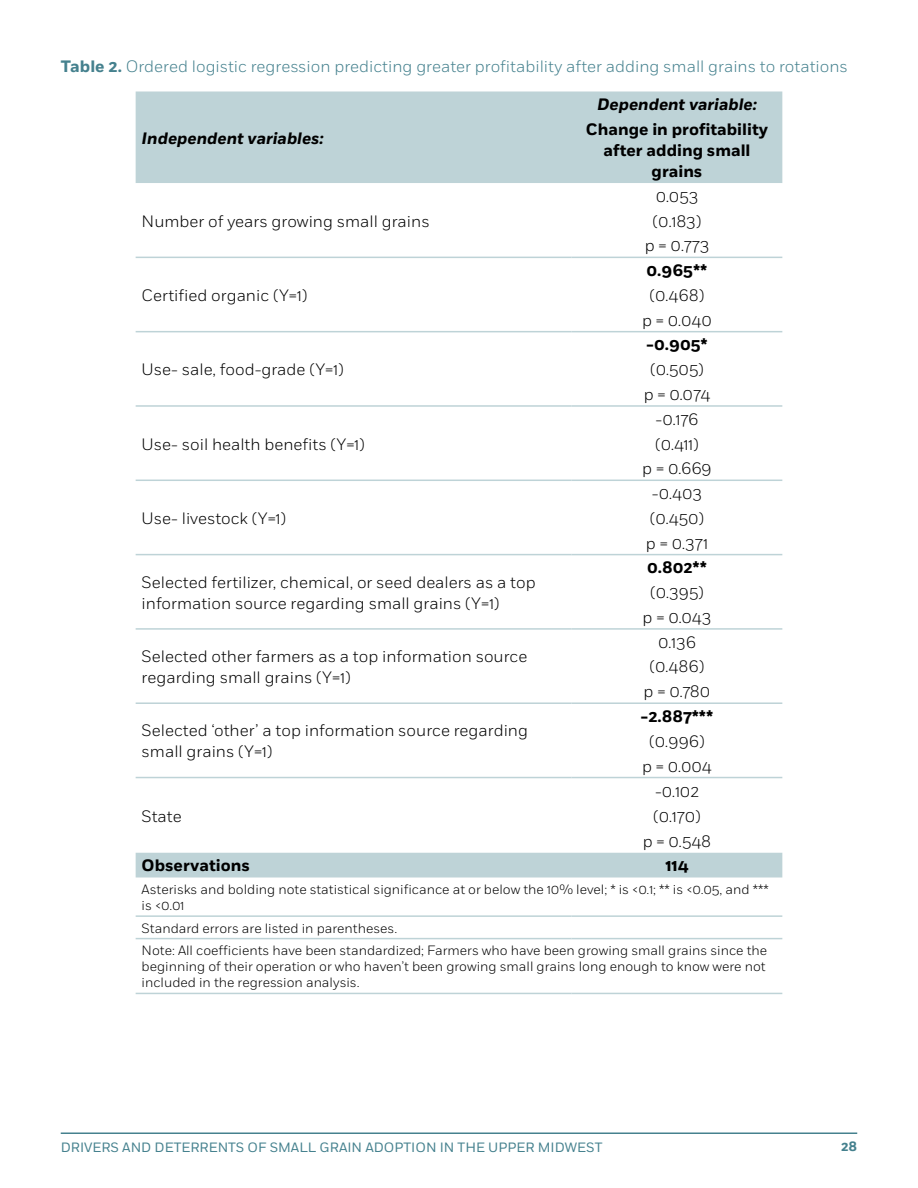
<style>
.page{position:relative;width:918px;height:1188px;background:#fff}
.page>*{position:absolute;margin:0;border:0;box-sizing:border-box;transform-origin:0 0}
.t1{font:300 16.5px/24.8px "Fort";color:#000;text-align:center}
.t2{font:300 16.5px "Fort";color:#45818e}
.t3{font:700 16.5px/21px "Fort";color:#000;text-align:center}
.t4{font:italic 700 16.5px "Fort";color:#000}
.t5{font:300 13.5px/16.2px "Fort";color:#000}
.t6{font:13.5px "Fort";color:#45818e}
.t7{font:700 13.5px "Fort";color:#45818e}
.s1{font-weight:700}
</style>
<div class="page">
<hr style="left:61px;top:1132px;width:796px;height:2px;background:#45818e">
<svg style="left:136px;top:92px;width:646px;height:786px"></svg>
<hr style="left:136px;top:257px;width:436px;height:1px;background:#bed3d7">
<hr style="left:572px;top:257px;width:210px;height:1px;background:#bed3d7">
<hr style="left:136px;top:331px;width:436px;height:1px;background:#bed3d7">
<hr style="left:572px;top:331px;width:210px;height:1px;background:#bed3d7">
<hr style="left:136px;top:405px;width:436px;height:2px;background:#bed3d7">
<hr style="left:572px;top:405px;width:210px;height:2px;background:#bed3d7">
<hr style="left:136px;top:480px;width:436px;height:1px;background:#bed3d7">
<hr style="left:572px;top:480px;width:210px;height:1px;background:#bed3d7">
<hr style="left:136px;top:554px;width:436px;height:1px;background:#bed3d7">
<hr style="left:572px;top:554px;width:210px;height:1px;background:#bed3d7">
<hr style="left:136px;top:628px;width:436px;height:2px;background:#bed3d7">
<hr style="left:572px;top:628px;width:210px;height:2px;background:#bed3d7">
<hr style="left:136px;top:702px;width:436px;height:2px;background:#bed3d7">
<hr style="left:572px;top:702px;width:210px;height:2px;background:#bed3d7">
<hr style="left:136px;top:777px;width:436px;height:1px;background:#bed3d7">
<hr style="left:572px;top:777px;width:210px;height:1px;background:#bed3d7">
<hr style="left:136px;top:915px;width:436px;height:2px;background:#bed3d7">
<hr style="left:572px;top:915px;width:210px;height:2px;background:#bed3d7">
<hr style="left:136px;top:938px;width:436px;height:1px;background:#bed3d7">
<hr style="left:572px;top:938px;width:210px;height:1px;background:#bed3d7">
<hr style="left:136px;top:993px;width:436px;height:1px;background:#bed3d7">
<hr style="left:572px;top:993px;width:210px;height:1px;background:#bed3d7">
<p class="t2" style="left:61px;top:57px;width:789px"><span class="s1">Table 2.</span> Ordered logistic regression predicting greater profitability after adding small grains to rotations</p>
<p class="t4" style="left:142px;top:128px;width:184px">Independent variables:</p>
<p class="t1" style="left:142px;top:209px;width:290px">Number of years growing small grains</p>
<p class="t1" style="left:142px;top:283px;width:167px">Certified organic (Y=1)</p>
<p class="t1" style="left:142px;top:357px;width:204px">Use- sale, food-grade (Y=1)</p>
<p class="t1" style="left:142px;top:432px;width:225px">Use- soil health benefits (Y=1)</p>
<p class="t1" style="left:142px;top:506px;width:146px">Use- livestock (Y=1)</p>
<p class="t1" style="left:142px;top:572px;width:396px;line-height:21px;text-align:left">Selected fertilizer, chemical, or seed dealers as a top information source regarding small grains (Y=1)</p>
<p class="t1" style="left:142px;top:646px;width:387px;line-height:21px;text-align:left">Selected other farmers as a top information source regarding small grains (Y=1)</p>
<p class="t1" style="left:142px;top:720px;width:388px;line-height:21px;text-align:left">Selected ‘other’ a top information source regarding small grains (Y=1)</p>
<p class="t1" style="left:142px;top:803px;width:42px">State</p>
<p class="t4" style="left:597px;top:94px;width:161px">Dependent variable:</p>
<p class="t3" style="left:586px;top:119px;width:184px">Change in profitability after adding small grains</p>
<p class="t1" style="left:645px;top:184px;width:66px">0.053 (0.183)<br>p = 0.773</p>
<p class="t3" style="left:647px;top:260px;width:62px">0.965**</p>
<p class="t1" style="left:642px;top:283px;width:71px">(0.468)<br>p = 0.040</p>
<p class="t3" style="left:646px;top:335px;width:63px">-0.905*</p>
<p class="t1" style="left:644px;top:357px;width:68px">(0.505) p = 0.074</p>
<p class="t1" style="left:642px;top:407px;width:71px">-0.176 (0.411)<br>p = 0.669</p>
<p class="t1" style="left:646px;top:481px;width:64px">-0.403 (0.450) p = 0.371</p>
<p class="t3" style="left:647px;top:558px;width:61px">0.802**</p>
<p class="t1" style="left:643px;top:580px;width:70px">(0.395)<br>p = 0.043</p>
<p class="t1" style="left:644px;top:630px;width:68px">0.136 (0.486) p = 0.780</p>
<p class="t3" style="left:641px;top:706px;width:74px">-2.887***</p>
<p class="t1" style="left:642px;top:729px;width:71px">(0.996)<br>p = 0.004</p>
<p class="t1" style="left:643px;top:779px;width:70px">-0.102 (0.170)<br>p = 0.548</p>
<p class="t3" style="left:142px;top:856px;width:110px">Observations</p>
<p class="t3" style="left:665px;top:856px;width:25px">114</p>
<p class="t5" style="left:142px;top:881px;width:629px">Asterisks and bolding note statistical significance at or below the 10% level; * is &lt;0.1; ** is &lt;0.05, and *** is &lt;0.01</p>
<p class="t5" style="left:142px;top:917px;width:627px;line-height:22.5px">Standard errors are listed in parentheses.<br>Note: All coefficients have been standardized; Farmers who have been growing small grains since the</p>
<p class="t5" style="left:142px;top:959px;width:626px">beginning of their operation or who haven’t been growing small grains long enough to know were not included in the regression analysis.</p>
<p class="t6" style="left:61px;top:1139px;width:543px">DRIVERS AND DETERRENTS OF SMALL GRAIN ADOPTION IN THE UPPER MIDWEST</p>
<p class="t7" style="left:841px;top:1138px;width:18px">28</p>
</div>
